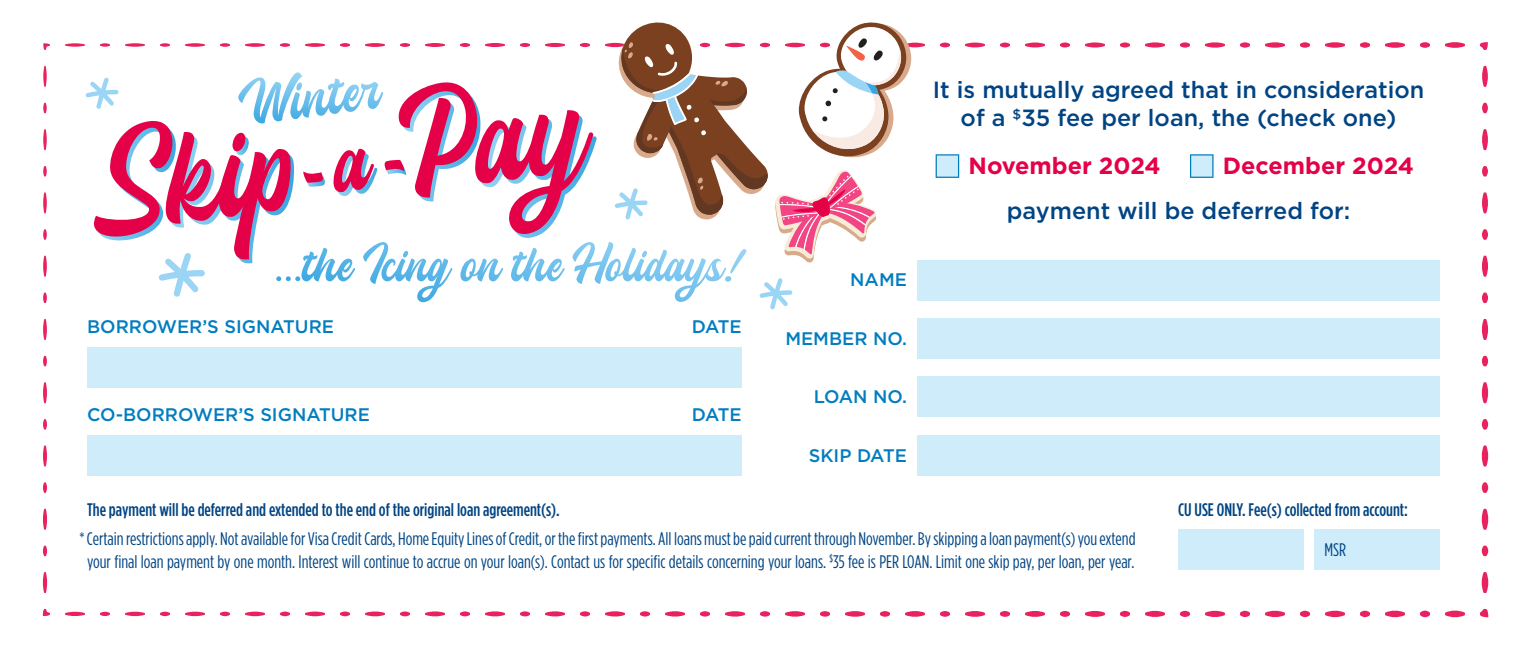
<style>
.page{position:relative;width:1530px;height:660px;background:#fff}
.page>*{position:absolute;margin:0;border:0;box-sizing:border-box;transform-origin:0 0}
.t1{font:500 23.5px/28.2px "Gotham";color:#004483;text-align:center}
.t2{font:700 23.5px "Gotham";color:#e40148}
.t3{font:18.25px/22.8px "Gotham Cond";color:#004483;text-align:center}
.t4{font:500 18.25px "Gotham Cond";color:#004483}
.t5{font:500 18.25px "Gotham";color:#027dc0}
</style>
<div class="page">
<svg style="left:43px;top:43px;width:7px;height:7px"></svg>
<svg style="left:65px;top:43px;width:20px;height:4px"></svg>
<svg style="left:905px;top:42px;width:20px;height:6px"></svg>
<div style="left:940px;top:42px;width:10px;height:6px;background:#e8215f;border-radius:2px"></div>
<svg style="left:965px;top:42px;width:20px;height:6px"></svg>
<div style="left:1000px;top:42px;width:10px;height:6px;background:#e8215f;border-radius:2px"></div>
<svg style="left:1025px;top:42px;width:20px;height:6px"></svg>
<div style="left:1060px;top:42px;width:10px;height:6px;background:#e8215f;border-radius:2px"></div>
<svg style="left:1085px;top:42px;width:20px;height:6px"></svg>
<div style="left:1120px;top:42px;width:10px;height:6px;background:#e8215f;border-radius:2px"></div>
<svg style="left:1145px;top:42px;width:20px;height:6px"></svg>
<div style="left:1180px;top:42px;width:10px;height:6px;background:#e8215f;border-radius:2px"></div>
<svg style="left:1205px;top:42px;width:20px;height:6px"></svg>
<div style="left:1240px;top:42px;width:10px;height:6px;background:#e8215f;border-radius:2px"></div>
<div style="left:1265px;top:42px;width:20px;height:6px;background:#e8215f;border-radius:2px"></div>
<div style="left:1300px;top:42px;width:10px;height:6px;background:#e8215f;border-radius:2px"></div>
<div style="left:1325px;top:42px;width:20px;height:6px;background:#e8215f;border-radius:2px"></div>
<div style="left:1360px;top:42px;width:10px;height:6px;background:#e8215f;border-radius:2px"></div>
<div style="left:1385px;top:42px;width:20px;height:6px;background:#e8215f;border-radius:2px"></div>
<div style="left:1420px;top:42px;width:10px;height:6px;background:#e8215f;border-radius:2px"></div>
<div style="left:1445px;top:42px;width:20px;height:6px;background:#e8215f;border-radius:2px"></div>
<svg style="left:1480px;top:42px;width:8px;height:8px"></svg>
<div style="left:1482px;top:66px;width:6px;height:21px;background:#e8215f;border-radius:2px"></div>
<svg style="left:1481px;top:103px;width:8px;height:10px"></svg>
<svg style="left:1481px;top:129px;width:8px;height:21px"></svg>
<svg style="left:1481px;top:166px;width:8px;height:11px"></svg>
<svg style="left:1481px;top:192px;width:8px;height:22px"></svg>
<svg style="left:1481px;top:229px;width:8px;height:11px"></svg>
<svg style="left:1481px;top:255px;width:8px;height:22px"></svg>
<svg style="left:1481px;top:292px;width:8px;height:11px"></svg>
<svg style="left:1481px;top:319px;width:8px;height:21px"></svg>
<svg style="left:1481px;top:356px;width:8px;height:10px"></svg>
<svg style="left:1481px;top:382px;width:8px;height:21px"></svg>
<svg style="left:1481px;top:419px;width:8px;height:11px"></svg>
<svg style="left:1481px;top:445px;width:8px;height:22px"></svg>
<svg style="left:1481px;top:482px;width:8px;height:11px"></svg>
<svg style="left:1481px;top:509px;width:8px;height:21px"></svg>
<svg style="left:1481px;top:545px;width:8px;height:11px"></svg>
<svg style="left:1481px;top:572px;width:8px;height:21px"></svg>
<svg style="left:1480px;top:609px;width:8px;height:8px"></svg>
<svg style="left:1445px;top:610px;width:20px;height:8px"></svg>
<svg style="left:1420px;top:610px;width:10px;height:8px"></svg>
<svg style="left:1385px;top:610px;width:20px;height:8px"></svg>
<svg style="left:1360px;top:610px;width:10px;height:8px"></svg>
<svg style="left:1325px;top:610px;width:20px;height:8px"></svg>
<svg style="left:1300px;top:610px;width:10px;height:8px"></svg>
<svg style="left:1265px;top:610px;width:20px;height:8px"></svg>
<svg style="left:1240px;top:610px;width:10px;height:8px"></svg>
<svg style="left:1205px;top:610px;width:20px;height:8px"></svg>
<svg style="left:1180px;top:610px;width:10px;height:8px"></svg>
<svg style="left:1145px;top:610px;width:20px;height:7px"></svg>
<svg style="left:1120px;top:610px;width:10px;height:7px"></svg>
<svg style="left:1085px;top:610px;width:20px;height:7px"></svg>
<svg style="left:1060px;top:610px;width:10px;height:7px"></svg>
<svg style="left:1025px;top:610px;width:20px;height:7px"></svg>
<svg style="left:1000px;top:610px;width:10px;height:7px"></svg>
<svg style="left:965px;top:610px;width:20px;height:7px"></svg>
<svg style="left:940px;top:610px;width:10px;height:7px"></svg>
<svg style="left:905px;top:610px;width:20px;height:7px"></svg>
<svg style="left:880px;top:610px;width:10px;height:7px"></svg>
<svg style="left:845px;top:610px;width:20px;height:7px"></svg>
<svg style="left:820px;top:610px;width:10px;height:7px"></svg>
<svg style="left:785px;top:610px;width:20px;height:7px"></svg>
<div style="left:760px;top:611px;width:10px;height:6px;background:#e8215f;border-radius:2px"></div>
<div style="left:725px;top:611px;width:20px;height:6px;background:#e8215f;border-radius:2px"></div>
<div style="left:700px;top:611px;width:10px;height:6px;background:#e8215f;border-radius:2px"></div>
<div style="left:665px;top:611px;width:20px;height:6px;background:#e8215f;border-radius:2px"></div>
<div style="left:640px;top:611px;width:10px;height:6px;background:#e8215f;border-radius:2px"></div>
<div style="left:605px;top:611px;width:20px;height:6px;background:#e8215f;border-radius:2px"></div>
<div style="left:580px;top:611px;width:10px;height:6px;background:#e8215f;border-radius:2px"></div>
<div style="left:545px;top:611px;width:20px;height:6px;background:#e8215f;border-radius:2px"></div>
<div style="left:520px;top:611px;width:10px;height:6px;background:#e8215f;border-radius:2px"></div>
<svg style="left:485px;top:611px;width:20px;height:6px"></svg>
<div style="left:460px;top:611px;width:10px;height:6px;background:#e8215f;border-radius:2px"></div>
<svg style="left:425px;top:611px;width:20px;height:6px"></svg>
<svg style="left:400px;top:611px;width:10px;height:6px"></svg>
<svg style="left:365px;top:611px;width:20px;height:6px"></svg>
<svg style="left:340px;top:611px;width:10px;height:6px"></svg>
<svg style="left:305px;top:611px;width:20px;height:6px"></svg>
<svg style="left:280px;top:611px;width:10px;height:6px"></svg>
<svg style="left:245px;top:611px;width:20px;height:6px"></svg>
<svg style="left:220px;top:611px;width:10px;height:6px"></svg>
<svg style="left:185px;top:611px;width:20px;height:6px"></svg>
<svg style="left:160px;top:611px;width:10px;height:5px"></svg>
<div style="left:125px;top:611px;width:20px;height:5px;background:#e8215f;border-radius:2px"></div>
<svg style="left:100px;top:611px;width:10px;height:5px"></svg>
<svg style="left:65px;top:611px;width:20px;height:5px"></svg>
<svg style="left:43px;top:609px;width:7px;height:7px"></svg>
<svg style="left:42px;top:572px;width:6px;height:21px"></svg>
<svg style="left:42px;top:545px;width:6px;height:11px"></svg>
<svg style="left:43px;top:508px;width:4px;height:22px"></svg>
<svg style="left:43px;top:482px;width:4px;height:11px"></svg>
<svg style="left:43px;top:445px;width:4px;height:22px"></svg>
<svg style="left:43px;top:419px;width:4px;height:11px"></svg>
<svg style="left:43px;top:382px;width:4px;height:21px"></svg>
<svg style="left:43px;top:356px;width:4px;height:10px"></svg>
<svg style="left:43px;top:319px;width:4px;height:21px"></svg>
<svg style="left:43px;top:292px;width:4px;height:11px"></svg>
<svg style="left:43px;top:255px;width:4px;height:22px"></svg>
<svg style="left:43px;top:229px;width:4px;height:11px"></svg>
<svg style="left:43px;top:192px;width:4px;height:22px"></svg>
<svg style="left:43px;top:166px;width:4px;height:11px"></svg>
<svg style="left:43px;top:129px;width:4px;height:21px"></svg>
<svg style="left:43px;top:103px;width:4px;height:10px"></svg>
<svg style="left:43px;top:66px;width:4px;height:21px"></svg>
<svg style="left:85px;top:22px;width:827px;height:287px"></svg>
<div style="left:1178px;top:529px;width:126px;height:41px;background:#ceecfa"></div>
<div style="left:1314px;top:529px;width:126px;height:41px;background:#ceecfa"></div>
<div style="left:917px;top:260px;width:523px;height:40px;background:#ceecfa"></div>
<div style="left:917px;top:318px;width:523px;height:41px;background:#ceecfa"></div>
<div style="left:917px;top:376px;width:523px;height:41px;background:#ceecfa"></div>
<div style="left:917px;top:435px;width:523px;height:41px;background:#ceecfa"></div>
<div style="left:87px;top:347px;width:655px;height:41px;background:#ceecfa"></div>
<div style="left:87px;top:435px;width:655px;height:41px;background:#ceecfa"></div>
<svg style="left:936px;top:154px;width:23px;height:24px"></svg>
<svg style="left:1190px;top:154px;width:24px;height:24px"></svg>
<p class="t1" style="left:933px;top:75px;width:493px">It is mutually agreed that in consideration of a <sup>$</sup>35 fee per loan, the (check one)</p>
<p class="t5" style="left:87px;top:315px;width:248px">BORROWER’S SIGNATURE</p>
<p class="t5" style="left:692px;top:315px;width:51px">DATE</p>
<p class="t5" style="left:87px;top:403px;width:284px">CO-BORROWER’S SIGNATURE</p>
<p class="t5" style="left:692px;top:403px;width:51px">DATE</p>
<p class="t5" style="left:850px;top:268px;width:58px">NAME</p>
<p class="t5" style="left:785px;top:326px;width:123px">MEMBER NO.</p>
<p class="t5" style="left:814px;top:385px;width:95px">LOAN NO.</p>
<p class="t5" style="left:809px;top:443px;width:100px">SKIP DATE</p>
<p class="t2" style="left:969px;top:150px;width:194px">November 2024</p>
<p class="t2" style="left:1223px;top:150px;width:193px">December 2024</p>
<p class="t1" style="left:1007px;top:196px;width:345px">payment will be deferred for:</p>
<p class="t4" style="left:87px;top:499px;width:474px">The payment will be deferred and extended to the end of the original loan agreement(s).</p>
<p class="t4" style="left:1178px;top:499px;width:231px">CU USE ONLY. Fee(s) collected from account:</p>
<p class="t3" style="left:1324px;top:538px;width:23px">MSR</p>
<p class="t3" style="left:79px;top:527px;width:1058px">*Certainrestrictionsapply. NotavailableforVisaCreditCards, HomeEquityLinesofCredit,or thefirstpayments. All loansmustbepaidcurrent through November.Byskippingaloanpayment(s)youextend your final loan payment by one month. Interest will continue to accrue on your loan(s). Contact us for specific details concerning your loans. <sup>$</sup>35 fee is PER LOAN. Limit one skip pay, per loan, per year.</p>
</div>
